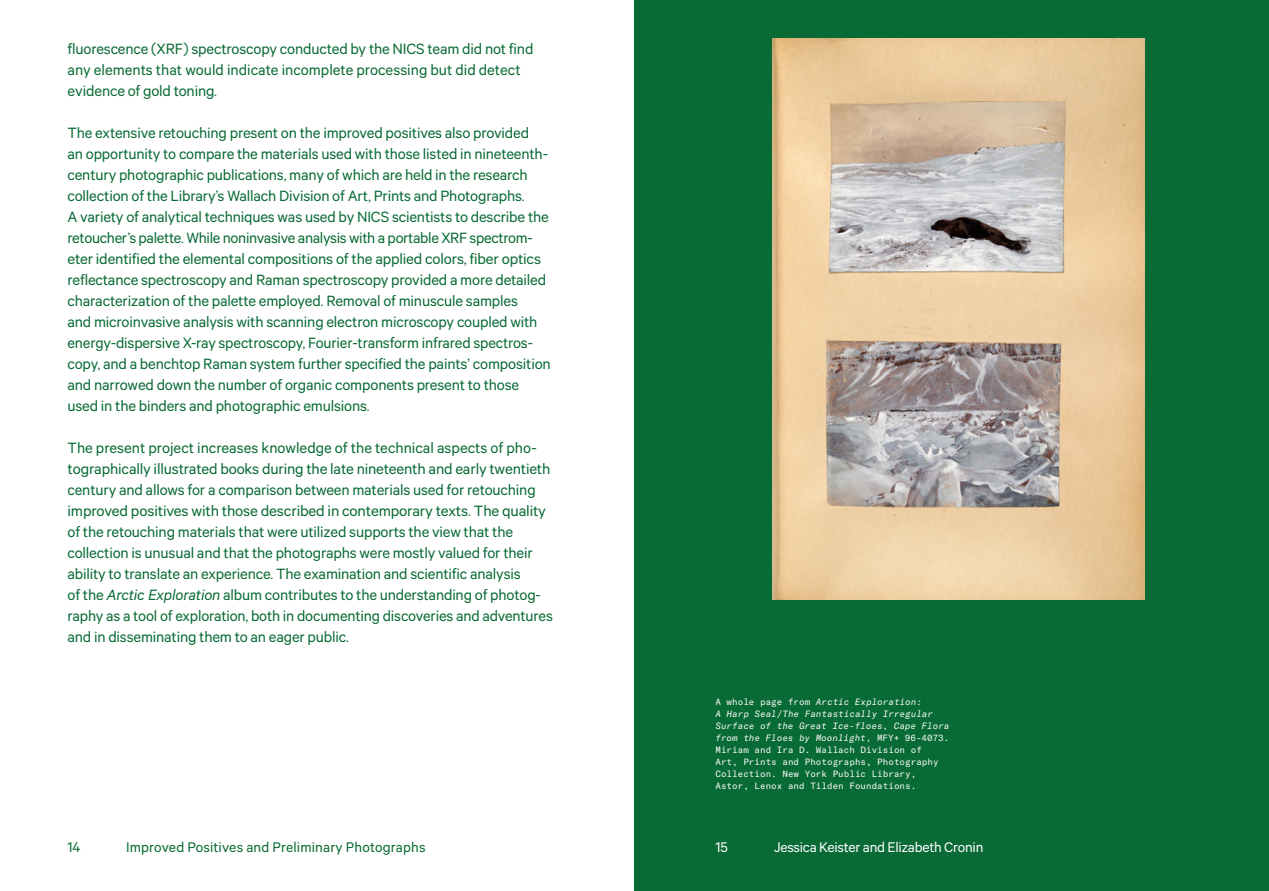
<style>
.page{position:relative;width:1269px;height:891px;background:#fff}
.page>*{position:absolute;margin:0;border:0;box-sizing:border-box;transform-origin:0 0}
.t1{font:16.8px/21px "The Met Sans";letter-spacing:-.01em;color:#086a34}
.t2{font:15.75px "The Met Sans";letter-spacing:.01em;color:#086a34}
.t3{font:15.75px "The Met Sans";letter-spacing:-.015em;color:#fff}
.t4{font:9px/12px "GT America Mono";color:#fff}
.s1{font-style:italic}
</style>
<div class="page">
<div style="left:634px;top:0;width:635px;height:891px;background:#086a34"></div>
<img style="left:773px;top:38px;width:371px;height:562px">
<p class="t1" style="left:68px;top:38px;width:467px">fluorescence (XRF) spectroscopy conducted by the NICS team did not find any elements that would indicate incomplete processing but did detect evidence of gold toning.</p>
<p class="t1" style="left:67px;top:122px;width:485px">The extensive retouching present on the improved positives also provided<br>an opportunity to compare the materials used with those listed in nineteenth&shy;century photographic publications, many of which are held in the research collection of the Library’s Wallach Division of Art, Prints and Photographs.<br>A variety of analytical techniques was used by NICS scientists to describe the retoucher’s palette. While noninvasive analysis with a portable XRF spectrom&shy;eter identified the elemental compositions of the applied colors, fiber optics reflectance spectroscopy and Raman spectroscopy provided a more detailed characterization of the palette employed. Removal of minuscule samples<br>and microinvasive analysis with scanning electron microscopy coupled with energy-dispersive X-ray spectroscopy, Fourier-transform infrared spectros&shy;copy, and a benchtop Raman system further specified the paints’ composition and narrowed down the number of organic components present to those used in the binders and photographic emulsions.</p>
<p class="t1" style="left:68px;top:437px;width:487px">The present project increases knowledge of the technical aspects of pho&shy;tographically illustrated books during the late nineteenth and early twentieth century and allows for a comparison between materials used for retouching improved positives with those described in contemporary texts. The quality of the retouching materials that were utilized supports the view that the collection is unusual and that the photographs were mostly valued for their ability to translate an experience. The examination and scientific analysis<br>of the <span class="s1">Arctic Exploration</span> album contributes to the understanding of photog&shy;raphy as a tool of exploration, both in documenting discoveries and adventures and in disseminating them to an eager public.</p>
<p class="t4" style="left:716px;top:696px;width:235px">A whole page from <span class="s1">Arctic Exploration:<br>A Harp Seal/The Fantastically Irregular Surface of the Great Ice-floes</span>, <span class="s1">Cape Flora from the Floes by Moonlight</span>, MFY+ 96-4073.<br>Miriam and Ira D. Wallach Division of<br>Art, Prints and Photographs, Photography Collection. New York Public Library, Astor, Lenox and Tilden Foundations.</p>
<p class="t2" style="left:68px;top:838px;width:14px">14</p>
<p class="t2" style="left:126px;top:838px;width:301px">Improved Positives and Preliminary Photographs</p>
<p class="t3" style="left:716px;top:838px;width:14px">15</p>
<p class="t3" style="left:774px;top:838px;width:211px">Jessica Keister and Elizabeth Cronin</p>
</div>
